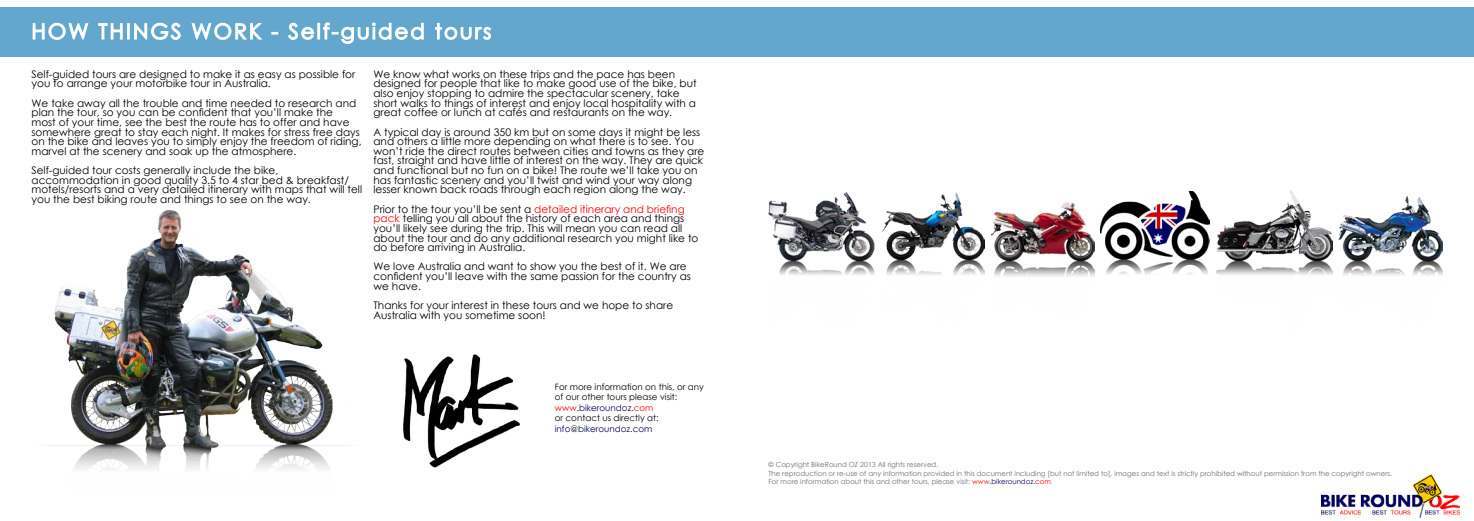
<style>
.page{position:relative;width:1474px;height:521px;background:#fff}
.page>*{position:absolute;margin:0;border:0;box-sizing:border-box;transform-origin:0 0}
.t1{font:21px "Century Gothic";letter-spacing:.1em;color:#fff}
.t2{font:10.5px/9.6px "Century Gothic";color:#000}
.t3{font:8.75px/10.5px "Century Gothic";color:#000}
.t4{font:7px/8.4px "Century Gothic";color:#6d6e71}
.s1{color:#f00}
.s2{color:#006}
.s3{color:#000}
</style>
<div class="page">
<div style="left:0;top:7px;width:1473px;height:50px;background:#63a7ce"></div>
<img style="left:1321px;top:474px;width:137px;height:44px">
<img style="left:49px;top:210px;width:299px;height:259px">
<img style="left:403px;top:354px;width:117px;height:114px">
<img style="left:768px;top:193px;width:107px;height:82px">
<img style="left:991px;top:202px;width:103px;height:74px">
<img style="left:882px;top:193px;width:102px;height:82px">
<img style="left:1216px;top:190px;width:116px;height:85px">
<img style="left:1100px;top:191px;width:109px;height:83px">
<img style="left:1338px;top:197px;width:104px;height:78px">
<svg style="left:32px;top:22px;width:57px;height:18px"></svg>
<svg style="left:98px;top:23px;width:25px;height:17px"></svg>
<div style="left:127px;top:23px;width:3px;height:17px;border:1px solid #fff"></div>
<svg style="left:134px;top:22px;width:47px;height:18px"></svg>
<svg style="left:191px;top:22px;width:72px;height:18px"></svg>
<svg style="left:271px;top:32px;width:7px;height:3px"></svg>
<svg style="left:288px;top:22px;width:27px;height:18px"></svg>
<div style="left:317px;top:23px;width:3px;height:17px;border:1px solid #fff"></div>
<svg style="left:323px;top:22px;width:101px;height:22px"></svg>
<svg style="left:435px;top:23px;width:57px;height:17px"></svg>
<h1 class="t1" style="left:32px;top:17px;width:461px">HOW THINGS WORK - Self-guided tours</h1>
<p class="t2" style="left:32px;top:69px;width:325px">Self-guided tours are designed to make it as easy as possible for you to arrange your motorbike tour in Australia.</p>
<p class="t2" style="left:32px;top:98px;width:331px">We take away all the trouble and time needed to research and plan the tour, so you can be confident that you’ll make the<br>most of your time, see the best the route has to offer and have somewhere great to stay each night. It makes for stress free days on the bike and leaves you to simply enjoy the freedom of riding, marvel at the scenery and soak up the atmosphere.</p>
<p class="t2" style="left:32px;top:165px;width:332px">Self-guided tour costs generally include the bike, accommodation in good quality 3.5 to 4 star bed &amp; breakfast/ motels/resorts and a very detailed itinerary with maps that will tell you the best biking route and things to see on the way.</p>
<p class="t2" style="left:373px;top:69px;width:325px">We know what works on these trips and the pace has been designed for people that like to make good use of the bike, but also enjoy stopping to admire the spectacular scenery, take short walks to things of interest and enjoy local hospitality with a great coffee or lunch at cafés and restaurants on the way.</p>
<p class="t2" style="left:373px;top:127px;width:332px">A typical day is around 350 km but on some days it might be less and others a little more depending on what there is to see. You won’t ride the direct routes between cities and towns as they are fast, straight and have little of interest on the way. They are quick and functional but no fun on a bike! The route we’ll take you on has fantastic scenery and you’ll twist and wind your way along lesser known back roads through each region along the way.</p>
<p class="t2" style="left:373px;top:204px;width:326px">Prior to the tour you’ll be sent a <span class="s1">detailed itinerary and briefing pack</span> telling you all about the history of each area and things you’ll likely see during the trip. This will mean you can read all about the tour and do any additional research you might like to do before arriving in Australia.</p>
<p class="t2" style="left:373px;top:262px;width:319px">We love Australia and want to show you the best of it. We are confident you’ll leave with the same passion for the country as we have.</p>
<p class="t2" style="left:373px;top:300px;width:301px">Thanks for your interest in these tours and we hope to share<br>Australia with you sometime soon!</p>
<p class="t3" style="left:555px;top:381px;width:150px">For more information on this, or any of our other tours please visit: <span class="s1">www</span>.<span class="s2">bikeroundoz</span>.<span class="s1">com<br></span>or contact us directly at: <span class="s2">info</span>@<span class="s2">bikeroundoz</span>.<span class="s2">com</span></p>
<p class="t4" style="left:768px;top:460px;width:625px">© Copyright BikeRound OZ 2013 All rights reserved.<br>The reproduction or re-use of any information provided in this document including [but not limited to], images and text is strictly prohibited without permission from the copyright owners.<br>For more information about this and other tours, please visit: <span class="s1">www</span><span class="s3">.</span><span class="s2">bikeroundoz</span><span class="s3">.</span><span class="s1">com</span></p>
</div>
